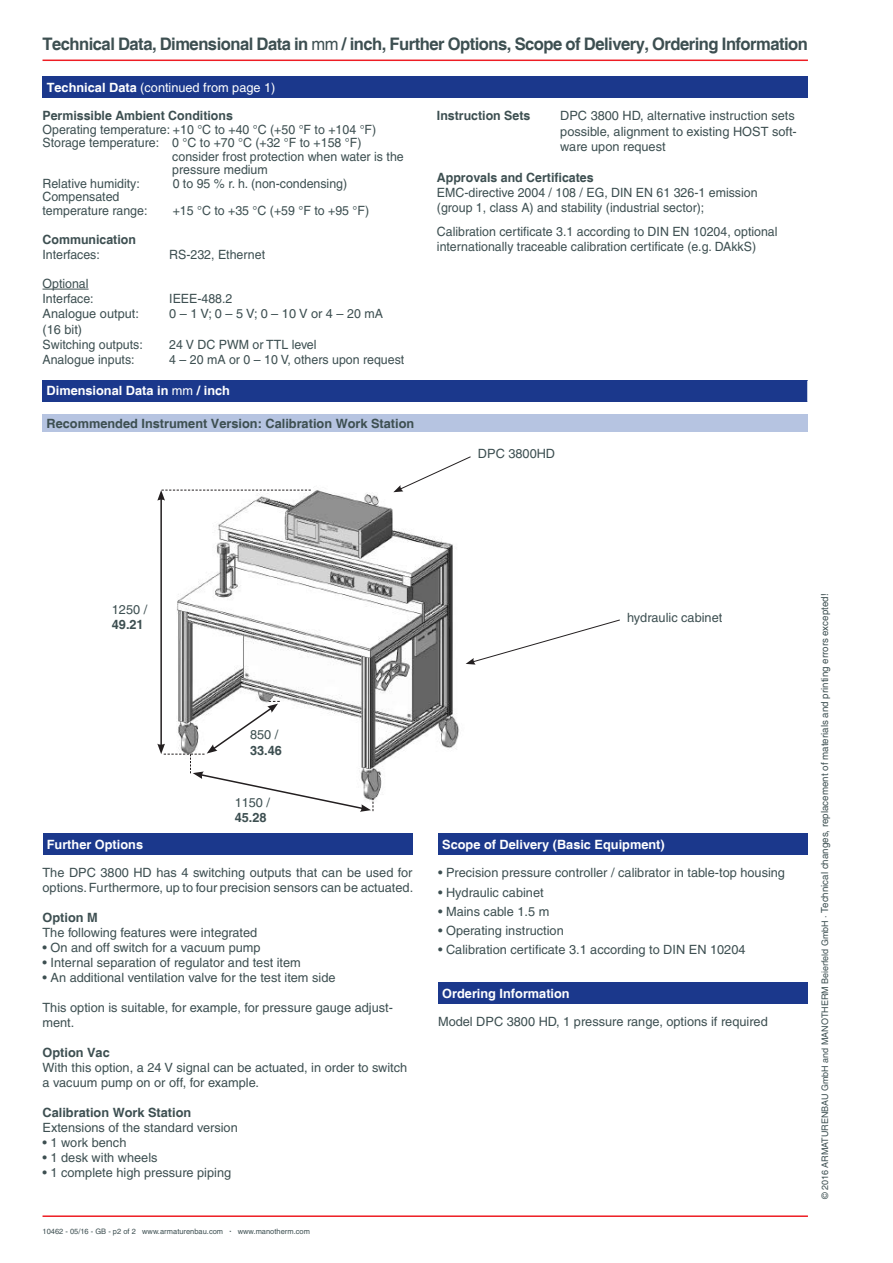
<style>
.page{position:relative;width:893px;height:1263px;background:#fff}
.page>*{position:absolute;margin:0;border:0;box-sizing:border-box;transform-origin:0 0}
.t1{font:700 17.25px "Helvetica";letter-spacing:-.03em;color:#3d4f51;scale:.96 1}
.t2{font:12.75px/15.3px "Helvetica";color:#3d4f51}
.t3{font:700 12.75px "Helvetica";color:#3d4f51}
.t4{font:700 12.75px "Helvetica";color:#fff}
.t5{font:12.75px "Helvetica";color:#fff}
.t6{font:12.75px "Helvetica";color:#3d4f51}
.t7{font:700 12.75px "Helvetica";color:#3d4f51}
.t8{font:9.75px "Helvetica";color:#3d4f51}
.t9{font:7.5px "Helvetica";color:#3d4f51}
.s1{font-weight:400}
.s2{font-weight:700}
.s3{font-size:9px}
</style>
<div class="page">
<img style="left:161px;top:489px;width:305px;height:311px">
<hr style="left:43px;top:1215px;width:765px;height:2px;background:#ee1d23">
<hr style="left:43px;top:289px;width:46px;height:1px;background:#3d4f51">
<hr style="left:43px;top:60px;width:765px;height:1px;background:#ee1d23">
<div style="left:43px;top:77px;width:765px;height:21px;background:#1b388c"></div>
<div style="left:43px;top:833px;width:369px;height:22px;background:#1b388c"></div>
<div style="left:438px;top:833px;width:370px;height:22px;background:#1b388c"></div>
<div style="left:438px;top:982px;width:370px;height:21px;background:#1b388c"></div>
<div style="left:42px;top:381px;width:766px;height:21px;background:#1b388c"></div>
<div style="left:42px;top:415px;width:766px;height:17px;background:#b6c4e1"></div>
<svg style="left:807px;top:381px;width:1px;height:21px"></svg>
<svg style="left:393px;top:456px;width:78px;height:36px"></svg>
<svg style="left:466px;top:619px;width:154px;height:46px"></svg>
<hr style="left:160px;top:498px;width:2px;height:248px;background:#231f20">
<svg style="left:157px;top:490px;width:154px;height:11px"></svg>
<svg style="left:157px;top:701px;width:217px;height:111px"></svg>
<h1 class="t1" style="left:43px;top:34px;width:799px">Technical Data, Dimensional Data in <span class="s1">mm</span> / inch, Further Options, Scope of Delivery, Ordering Information</h1>
<p class="t5" style="left:47px;top:80px;width:230px"><span class="s2">Technical Data</span> (continued from page 1)</p>
<p class="t3" style="left:43px;top:108px;width:192px">Permissible Ambient Conditions</p>
<p class="t2" style="left:43px;top:122px;width:335px">Operating temperature: +10 °C to +40 °C (+50 °F to +104 °F)</p>
<p class="t2" style="left:43px;top:135px;width:320px">Storage temperature: 0 °C to +70 °C (+32 °F to +158 °F)</p>
<p class="t2" style="left:172px;top:149px;width:233px">consider frost protection when water is the</p>
<p class="t2" style="left:172px;top:162px;width:97px">pressure medium</p>
<p class="t2" style="left:43px;top:176px;width:99px">Relative humidity:</p>
<p class="t2" style="left:173px;top:176px;width:176px">0 to 95 % r. h. (non-condensing)</p>
<p class="t2" style="left:43px;top:190px;width:106px;line-height:13.5px">Compensated temperature range:</p>
<p class="t2" style="left:173px;top:203px;width:198px">+15 °C to +35 °C (+59 °F to +95 °F)</p>
<p class="t3" style="left:43px;top:231px;width:95px">Communication</p>
<p class="t2" style="left:43px;top:247px;width:59px">Interfaces:</p>
<p class="t2" style="left:169px;top:247px;width:97px">RS-232, Ethernet</p>
<p class="t2" style="left:43px;top:276px;width:53px">Optional<br>Interface:</p>
<p class="t2" style="left:169px;top:291px;width:65px">IEEE-488.2</p>
<p class="t2" style="left:43px;top:306px;width:98px">Analogue output:</p>
<p class="t2" style="left:169px;top:306px;width:215px">0 – 1 V; 0 – 5 V; 0 – 10 V or 4 – 20 mA</p>
<p class="t2" style="left:43px;top:322px;width:102px">(16 bit)<br>Switching outputs:</p>
<p class="t2" style="left:169px;top:337px;width:149px">24 V DC PWM or TTL level</p>
<p class="t2" style="left:43px;top:352px;width:94px">Analogue inputs:</p>
<p class="t2" style="left:169px;top:352px;width:237px">4 – 20 mA or 0 – 10 V, others upon request</p>
<p class="t4" style="left:47px;top:383px;width:185px">Dimensional Data in <span class="s1">mm</span> / inch</p>
<p class="t3" style="left:47px;top:416px;width:369px">Recommended Instrument Version: Calibration Work Station</p>
<p class="t3" style="left:437px;top:108px;width:95px">Instruction Sets</p>
<p class="t2" style="left:560px;top:108px;width:238px">DPC 3800 HD, alternative instruction sets possible, alignment to existing HOST soft&shy;ware upon request</p>
<p class="t3" style="left:437px;top:169px;width:158px">Approvals and Certificates</p>
<p class="t2" style="left:437px;top:185px;width:322px">EMC-directive 2004 / 108 / EG, DIN EN 61 326-1 emission (group 1, class A) and stability (industrial sector);</p>
<p class="t2" style="left:437px;top:224px;width:342px">Calibration certificate 3.1 according to DIN EN 10204, optional internationally traceable calibration certificate (e.g. DAkkS)</p>
<p class="t6" style="left:478px;top:446px;width:79px">DPC 3800HD</p>
<p class="t6" style="left:112px;top:602px;width:37px">1250 /</p>
<p class="t7" style="left:112px;top:617px;width:33px">49.21</p>
<p class="t2" style="left:627px;top:610px;width:97px">hydraulic cabinet</p>
<p class="t6" style="left:250px;top:727px;width:30px">850 /</p>
<p class="t7" style="left:250px;top:742px;width:33px">33.46</p>
<p class="t6" style="left:235px;top:795px;width:37px">1150 /</p>
<p class="t7" style="left:235px;top:810px;width:33px">45.28</p>
<p class="t4" style="left:47px;top:837px;width:98px">Further Options</p>
<p class="t2" style="left:43px;top:865px;width:372px">The DPC 3800 HD has 4 switching outputs that can be used for options. Furthermore, up to four precision sensors can be actuated.</p>
<p class="t3" style="left:43px;top:910px;width:57px">Option M</p>
<p class="t2" style="left:43px;top:925px;width:216px">The following features were integrated</p>
<p class="t2" style="left:43px;top:940px;width:220px">• On and off switch for a vacuum pump</p>
<p class="t2" style="left:43px;top:955px;width:260px">• Internal separation of regulator and test item</p>
<p class="t2" style="left:43px;top:970px;width:294px">• An additional ventilation valve for the test item side</p>
<p class="t2" style="left:43px;top:1000px;width:352px">This option is suitable, for example, for pressure gauge adjust&shy;ment.</p>
<p class="t3" style="left:43px;top:1045px;width:69px">Option Vac</p>
<p class="t2" style="left:43px;top:1060px;width:366px">With this option, a 24 V signal can be actuated, in order to switch a vacuum pump on or off, for example.</p>
<p class="t3" style="left:43px;top:1105px;width:150px">Calibration Work Station</p>
<p class="t2" style="left:43px;top:1120px;width:197px">Extensions of the standard version</p>
<p class="t2" style="left:43px;top:1135px;width:85px">• 1 work bench</p>
<p class="t2" style="left:43px;top:1150px;width:117px">• 1 desk with wheels</p>
<p class="t2" style="left:43px;top:1165px;width:190px">• 1 complete high pressure piping</p>
<p class="t9" style="left:43px;top:1227px;width:269px">10462 - 05/16 - GB - p2 of 2 www.armaturenbau.com <span class="s2">·</span> www.manotherm.com</p>
<p class="t4" style="left:442px;top:837px;width:224px">Scope of Delivery (Basic Equipment)</p>
<p class="t2" style="left:438px;top:865px;width:349px">• Precision pressure controller / calibrator in table-top housing</p>
<p class="t2" style="left:438px;top:884px;width:107px">• Hydraulic cabinet</p>
<p class="t2" style="left:438px;top:904px;width:113px">• Mains cable 1.5 m</p>
<p class="t2" style="left:438px;top:923px;width:127px">• Operating instruction</p>
<p class="t2" style="left:438px;top:942px;width:309px">• Calibration certificate 3.1 according to DIN EN 10204</p>
<p class="t4" style="left:442px;top:985px;width:129px">Ordering Information</p>
<p class="t2" style="left:438px;top:1014px;width:331px">Model DPC 3800 HD, 1 pressure range, options if required</p>
<p class="t8" style="left:819px;top:1199px;width:607px;rotate:-90deg"><span class="s3">© 2016 Armaturenbau GmbH and Manotherm Beierfeld GmbH ·</span> Technical changes, replacement of materials and printing errors excepted!</p>
</div>
